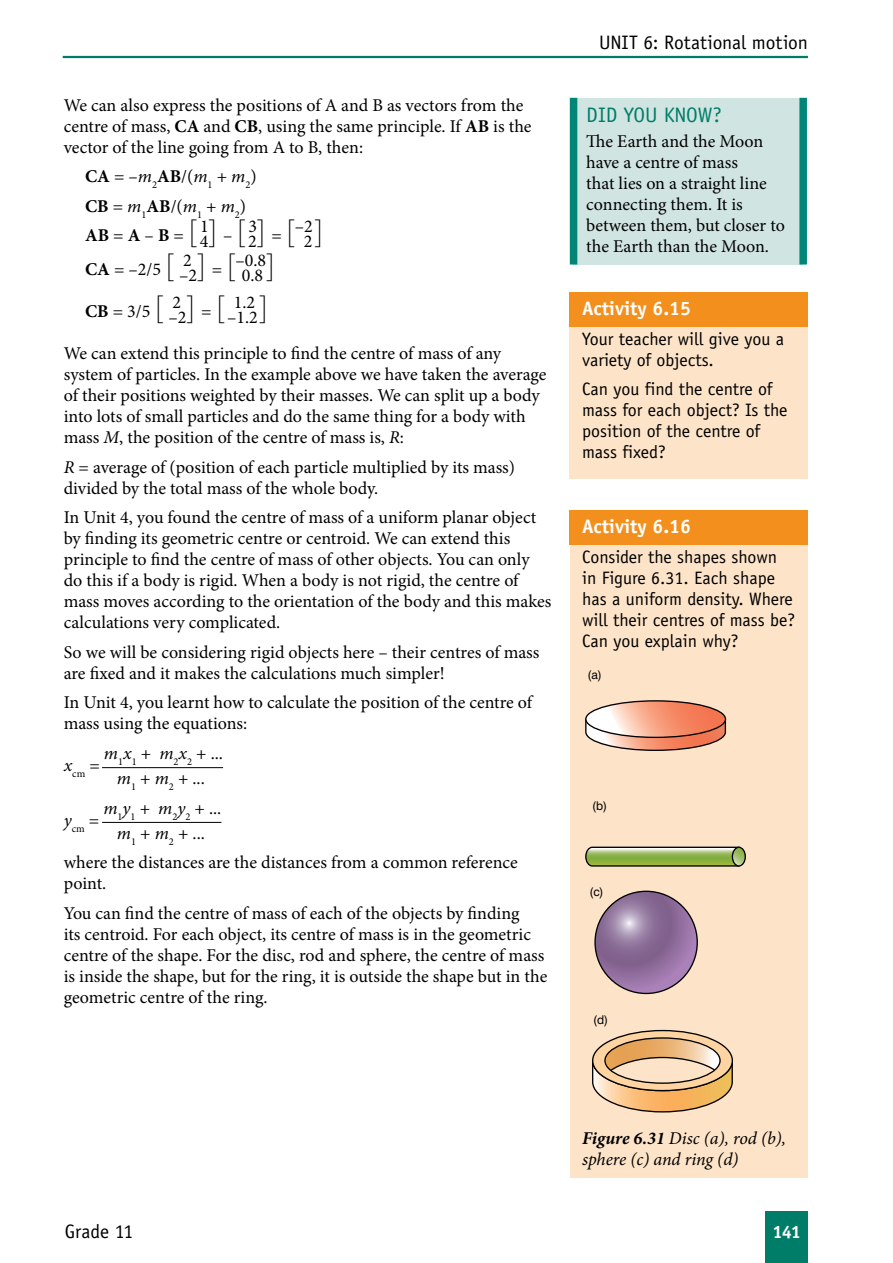
<style>
.page{position:relative;width:893px;height:1263px;background:#fff}
.page>*{position:absolute;margin:0;border:0;box-sizing:border-box;transform-origin:0 0}
.t1{font:21px "Officina Sans Std";color:#007d68}
.t2{font:19.5px "Officina Sans Std";letter-spacing:-.005em;color:#000}
.t3{font:700 19.5px "Officina Sans Std";color:#fff}
.t4{font:18px/21px "Minion Pro";letter-spacing:-.005em;color:#000}
.t5{font:18px/21px "Officina Sans Std";color:#000}
.t6{font:italic 18px/21px "Minion Pro";letter-spacing:-.005em;color:#000}
.t7{font:700 18px "Officina Sans Std";color:#fff}
.t8{font:12px "Swiss 721 BT";color:#000}
.t9{font:10.5px "Minion Pro";color:#000}
.s1{font-weight:700}
.s2{font-style:italic}
.s3{font-family:"Swiss 721 BT";font-weight:100;font-size:30px}
</style>
<div class="page">
<div style="left:765px;top:1212px;width:43px;height:51px;background:#007d68"></div>
<hr style="left:63px;top:56px;width:745px;height:2px;background:#007d68">
<div style="left:570px;top:326px;width:238px;height:153px;background:#fde4c9"></div>
<div style="left:569px;top:292px;width:239px;height:34px;background:#f3901d"></div>
<div style="left:570px;top:545px;width:238px;height:633px;background:#fde4c9"></div>
<div style="left:569px;top:510px;width:239px;height:34px;background:#f3901d"></div>
<svg style="left:585px;top:701px;width:142px;height:50px"></svg>
<div style="left:585px;top:700px;width:141px;height:38px;border:1px solid #000;border-radius:50%"></div>
<div style="left:574px;top:98px;width:229px;height:167px;background:#d0e4e1"></div>
<div style="left:570px;top:98px;width:7px;height:167px;background:#008576"></div>
<div style="left:799px;top:98px;width:8px;height:167px;background:#008576"></div>
<hr style="left:102px;top:767px;width:121px;height:1px;background:#000">
<hr style="left:102px;top:822px;width:119px;height:1px;background:#000">
<svg style="left:585px;top:846px;width:160px;height:21px;background:#93a860"></svg>
<div style="left:732px;top:847px;width:14px;height:20px;border:1px solid #000;border-radius:50%"></div>
<svg style="left:595px;top:891px;width:102px;height:102px;background:#90719c"></svg>
<svg style="left:592px;top:1029px;width:141px;height:84px"></svg>
<p class="t4" style="left:64px;top:95px;width:469px">We can also express the positions of A and B as vectors from the centre of mass, <span class="s1">CA</span> and <span class="s1">CB</span>, using the same principle. If <span class="s1">AB</span> is the vector of the line going from A to B, then:</p>
<p class="t4" style="left:85px;top:162px;width:173px;line-height:29.5px"><span class="s1">CA</span> = –<span class="s2">m</span><sub>2</sub><span class="s1">AB</span>/(<span class="s2">m</span><sub>1</sub> + <span class="s2">m</span><sub>2</sub>)<br><span class="s1">CB</span> = <span class="s2">m</span><sub>1</sub><span class="s1">AB</span>/(<span class="s2">m</span><sub>1</sub> + <span class="s2">m</span><sub>2</sub>)<br><span class="s1">AB</span> = <span class="s1">A</span> – <span class="s1">B</span> = <span class="s3">[</span>1</p>
<p class="t4" style="left:200px;top:225px;width:59px">4<span class="s3">]</span> – <span class="s3">[</span>3</p>
<p class="t4" style="left:248px;top:221px;width:66px">2<span class="s3">]</span> = <span class="s3">[</span>–2</p>
<p class="t4" style="left:304px;top:231px;width:21px">2<sup>]</sup></p>
<p class="t4" style="left:85px;top:259px;width:108px"><span class="s1">CA</span> = –2/5 <span class="s3">[</span> 2</p>
<p class="t4" style="left:242px;top:253px;width:35px;line-height:15px;text-indent:-63px">–2<span class="s3">]</span> = <span class="s3">[</span>–0.8<span class="s3">]<br></span>0.8</p>
<p class="t4" style="left:85px;top:301px;width:98px"><span class="s1">CB</span> = 3/5 <span class="s3">[</span> 2</p>
<p class="t4" style="left:169px;top:296px;width:101px">–2<span class="s3">]</span> = <span class="s3">[</span> 1.2 <span class="s3">]</span></p>
<p class="t4" style="left:64px;top:299px;width:439px;line-height:36px;text-indent:163px">–1.2<br>We can extend this principle to find the centre of mass of any</p>
<p class="t4" style="left:64px;top:364px;width:484px">system of particles. In the example above we have taken the average of their positions weighted by their masses. We can split up a body into lots of small particles and do the same thing for a body with mass <span class="s2">M</span>, the position of the centre of mass is, <span class="s2">R</span>:</p>
<p class="t4" style="left:64px;top:457px;width:453px"><span class="s2">R</span> = average of (position of each particle multiplied by its mass) divided by the total mass of the whole body.</p>
<p class="t4" style="left:64px;top:507px;width:489px">In Unit 4, you found the centre of mass of a uniform planar object by finding its geometric centre or centroid. We can extend this principle to find the centre of mass of other objects. You can only do this if a body is rigid. When a body is not rigid, the centre of mass moves according to the orientation of the body and this makes calculations very complicated.</p>
<p class="t4" style="left:64px;top:642px;width:477px">So we will be considering rigid objects here – their centres of mass are fixed and it makes the calculations much simpler!</p>
<p class="t4" style="left:64px;top:692px;width:470px">In Unit 4, you learnt how to calculate the position of the centre of mass using the equations:</p>
<p class="t9" style="left:64px;top:766px;width:38px"><sup>x</sup>cm <sup>=</sup></p>
<p class="t4" style="left:104px;top:740px;width:121px;line-height:25.2px;text-align:center"><span class="s2">m</span><sub>1</sub><span class="s2">x</span><sub>1</sub> + <span class="s2">m</span><sub>2</sub><span class="s2">x</span><sub>2</sub> + ... <span class="s2">m</span><sub>1</sub> + <span class="s2">m</span><sub>2</sub> + ...</p>
<p class="t4" style="left:103px;top:795px;width:120px;line-height:25.2px;text-align:center"><span class="s2">m</span><sub>1</sub><span class="s2">y</span><sub>1</sub> + <span class="s2">m</span><sub>2</sub><span class="s2">y</span><sub>2</sub> + ... <span class="s2">m</span><sub>1</sub> + <span class="s2">m</span><sub>2</sub> + ...</p>
<p class="t4" style="left:64px;top:852px;width:455px">where the distances are the distances from a common reference point.</p>
<p class="t4" style="left:64px;top:903px;width:485px">You can find the centre of mass of each of the objects by finding<br>its centroid. For each object, its centre of mass is in the geometric centre of the shape. For the disc, rod and sphere, the centre of mass is inside the shape, but for the ring, it is outside the shape but in the geometric centre of the ring.</p>
<p class="t9" style="left:64px;top:821px;width:37px"><sup>y</sup>cm <sup>=</sup></p>
<p class="t2" style="left:599px;top:31px;width:210px">UNIT 6: Rotational motion</p>
<p class="t1" style="left:586px;top:102px;width:22px">Didy</p>
<p class="t1" style="left:633px;top:102px;width:90px">ou know?</p>
<p class="t4" style="left:586px;top:131px;width:200px">The Earth and the Moon have a centre of mass<br>that lies on a straight line connecting them. It is between them, but closer to the Earth than the Moon.</p>
<p class="t3" style="left:582px;top:296px;width:110px">Activity 6.15</p>
<p class="t5" style="left:582px;top:328px;width:203px">Your teacher will give you a variety of objects.</p>
<p class="t5" style="left:582px;top:379px;width:207px">Can you find the centre of mass for each object? Is the position of the centre of mass fixed?</p>
<p class="t3" style="left:582px;top:515px;width:110px">Activity 6.16</p>
<p class="t5" style="left:582px;top:546px;width:215px">Consider the shapes shown in Figure 6.31. Each shape has a uniform density. Where will their centres of mass be?<br>Can you explain why?</p>
<p class="t8" style="left:587px;top:668px;width:16px">(a)</p>
<p class="t8" style="left:592px;top:799px;width:17px">(b)</p>
<p class="t8" style="left:589px;top:885px;width:16px">(c)</p>
<p class="t8" style="left:593px;top:1012px;width:17px">(d)</p>
<p class="t2" style="left:65px;top:1220px;width:70px">Grade 11</p>
<p class="t6" style="left:582px;top:1128px;width:205px"><span class="s1">Figure 6.31</span> Disc (a), rod (b), sphere (c) and ring (d)</p>
<p class="t7" style="left:772px;top:1221px;width:30px">141</p>
</div>
